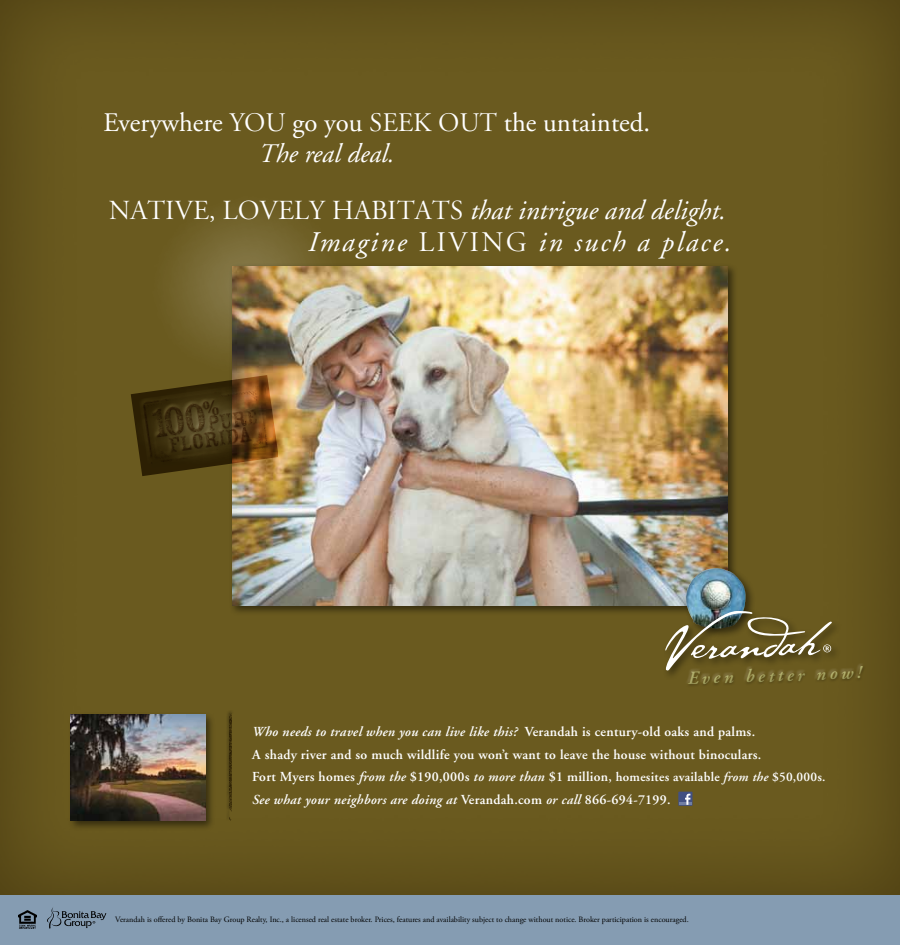
<style>
.page{position:relative;width:900px;height:945px;background:#fff}
.page>*{position:absolute;margin:0;border:0;box-sizing:border-box;transform-origin:0 0}
.t1{font:28.38px "Adobe Garamond Italic Os F";letter-spacing:.08em;color:#fff}
.t2{font:italic 27.5px "Adobe Garamond";color:#fff}
.t3{font:26.75px/30.8px "Adobe Garamond";color:#fff}
.t4{font:italic 600 18.38px "Adobe Garamond";color:#b0ae69}
.t5{font:600 13.75px/22.5px "Adobe Garamond";letter-spacing:.02em;color:#fff}
.t6{font:8.12px "Adobe Garamond Pro";color:#000}
.s1{font-family:"Adobe Garamond Titling"}
.s2{font-style:italic}
.s3{font-family:"Adobe Garamond Titling";font-style:normal}
.s4{font-size:13.12px}
.s5{font-style:italic;font-size:13.12px}
</style>
<div class="page">
<div style="left:0;top:894px;width:900px;height:51px;background:#859cb2"></div>
<div style="left:0;top:0;width:900px;height:895px;background:#6a5a1f"></div>
<img style="left:172px;top:215px;width:143px;height:136px">
<div style="left:229px;top:263px;width:509px;height:352px;background:#000;opacity:.5"></div>
<img style="left:232px;top:266px;width:496px;height:339px">
<div style="left:683px;top:565px;width:73px;height:74px;background:#000;opacity:.5"></div>
<img style="left:686px;top:568px;width:27px;height:40px">
<div style="left:663px;top:608px;width:179px;height:72px;background:#000;opacity:.5"></div>
<div style="left:226px;top:710px;width:8px;height:112px;background:#000;opacity:.45"></div>
<div style="left:67px;top:712px;width:148px;height:119px;background:#000;opacity:.5"></div>
<img style="left:71px;top:715px;width:134px;height:106px">
<svg style="left:665px;top:611px;width:199px;height:75px"></svg>
<svg style="left:47px;top:907px;width:59px;height:22px"></svg>
<img style="left:19px;top:910px;width:18px;height:19px">
<svg style="left:678px;top:792px;width:15px;height:14px"></svg>
<svg style="left:679px;top:794px;width:12px;height:11px"></svg>
<img style="left:229px;top:366px;width:61px;height:113px">
<img style="left:131px;top:375px;width:147px;height:101px">
<h3 class="t3" style="left:259px;top:108px;width:393px;text-indent:-155px">Everywhere <span class="s1">YOU</span> go you <span class="s1">SEEK OUT</span> the untainted.<br><span class="s2">The real deal.</span></h3>
<h2 class="t2" style="left:109px;top:195px;width:619px"><span class="s3">NATIVE, LOVELY HABITATS</span> that intrigue and delight.</h2>
<h1 class="t1" style="left:308px;top:227px;width:425px">Imagine <span class="s1">LIVING</span> in such a place.</h1>
<h3 class="t4" style="left:688px;top:668px;width:175px;rotate:-2deg">Even better now!</h3>
<p class="t5" style="left:252px;top:721px;width:575px"><span class="s2">Who needs to travel when you can live like this?</span> Verandah is century-old oaks and palms.<br>A shady river and so much wildlife you won’t want to leave the house without binoculars.<br>Fort Myers homes <span class="s2">from the</span> $190,000s <span class="s2">to more than</span> $1 million<span class="s4">, homesites available</span> <span class="s5">from the</span> <span class="s4">$50,000s.<br></span><span class="s2">See what your neighbors are doing at</span> Verandah.com <span class="s2">or call</span> 866-694-7199.</p>
<p class="t6" style="left:115px;top:915px;width:575px">Verandah is offered by Bonita Bay Group Realty, Inc., a licensed real estate broker. Prices, features and availability subject to change without notice. Broker participation is encouraged.</p>
</div>
